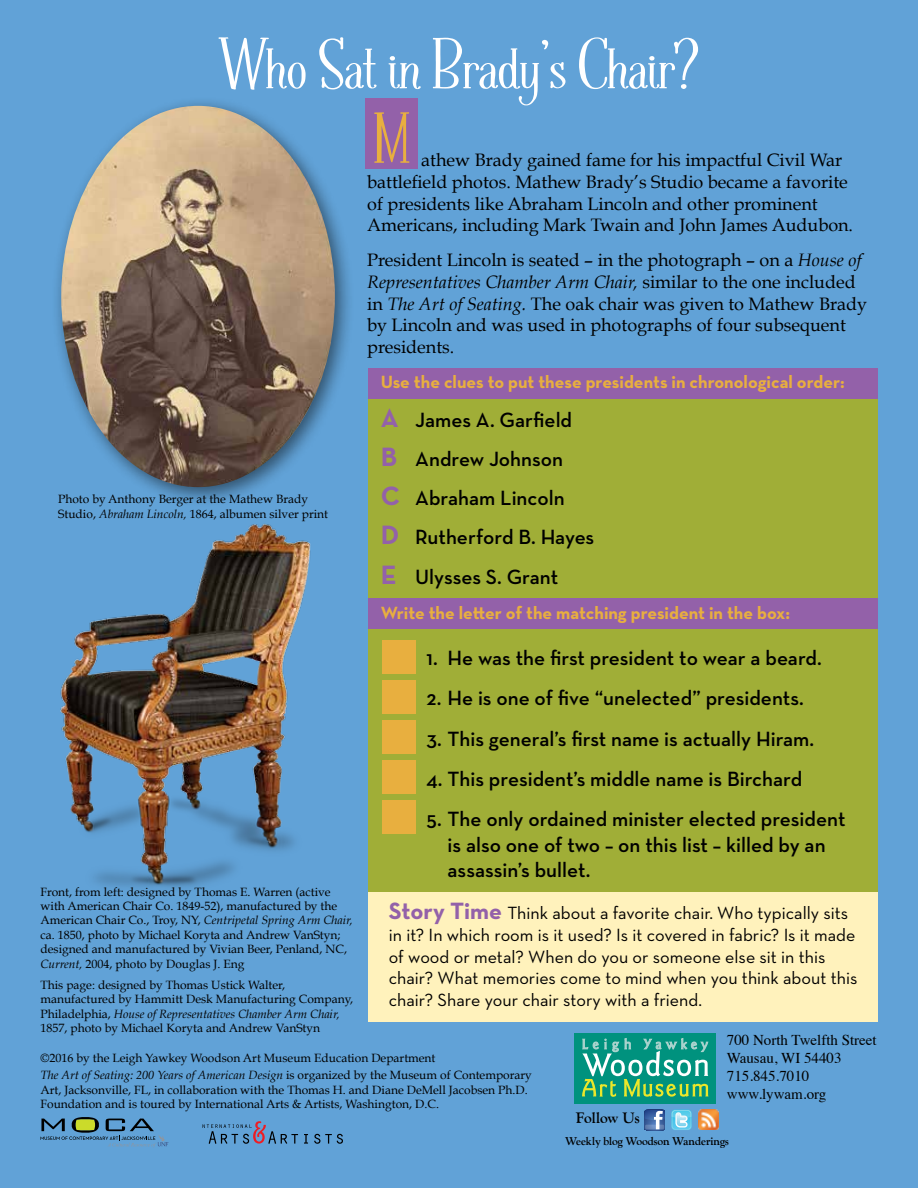
<style>
.page{position:relative;width:918px;height:1188px;background:#61a2d7}
.page>*{position:absolute;margin:0;border:0;box-sizing:border-box;transform-origin:0 0}
.t1{font:700 72px "Fratello Nick";color:#fff}
.t2{font:700 72px "Fratello Nick";color:#e8af3f}
.t3{font:600 21px/39.2px "Neutraface Text";color:#000}
.t4{font:18px/21.6px "Book Antiqua";color:#000}
.t5{font:18px/21.6px "Neutraface Text";color:#000}
.t6{font:700 18px "Neutraface Text";color:#e8af3f}
.t7{font:15px/18px "Times";color:#000}
.t8{font:700 15px "LTC Goudy Oldstyle";color:#000}
.t9{font:12px/14.4px "Book Antiqua";color:#000}
.t10{font:700 11.25px "LTC Goudy Oldstyle";letter-spacing:-.01em;color:#000}
.s1{font-style:italic}
.s2{font-weight:700;font-size:27px;color:#9361a9}
.s3{font-weight:700;font-size:24px;color:#9361a9}
</style>
<div class="page">
<div style="left:368px;top:892px;width:510px;height:130px;background:#fff2bc"></div>
<div style="left:368px;top:384px;width:510px;height:508px;background:#a0ae37"></div>
<div style="left:368px;top:598px;width:510px;height:31px;background:#9361a9"></div>
<div style="left:368px;top:368px;width:510px;height:31px;background:#9361a9"></div>
<div style="left:575px;top:1034px;width:141px;height:70px;background:#00927e"></div>
<svg style="left:582px;top:1038px;width:127px;height:59px"></svg>
<svg style="left:671px;top:1110px;width:21px;height:20px"></svg>
<svg style="left:645px;top:1110px;width:20px;height:20px"></svg>
<svg style="left:645px;top:1125px;width:19px;height:4px"></svg>
<img style="left:698px;top:1110px;width:20px;height:20px">
<div style="left:51px;top:95px;width:304px;height:412px;background:#000;opacity:.5"></div>
<img style="left:61px;top:106px;width:274px;height:381px">
<div style="left:382px;top:640px;width:33px;height:33px;background:#e8af3f"></div>
<div style="left:382px;top:680px;width:33px;height:33px;background:#e8af3f"></div>
<div style="left:382px;top:720px;width:33px;height:33px;background:#e8af3f"></div>
<div style="left:382px;top:760px;width:33px;height:33px;background:#e8af3f"></div>
<div style="left:382px;top:800px;width:33px;height:33px;background:#e8af3f"></div>
<img style="left:60px;top:523px;width:251px;height:365px">
<svg style="left:304px;top:1134px;width:4px;height:10px"></svg>
<svg style="left:314px;top:1134px;width:29px;height:10px"></svg>
<svg style="left:203px;top:1121px;width:95px;height:23px"></svg>
<svg style="left:40px;top:1117px;width:128px;height:31px"></svg>
<div style="left:365px;top:98px;width:53px;height:70px;background:#9361a9"></div>
<h1 class="t1" style="left:219px;top:21px;width:481px">Who Sat in Brady’s Chair?</h1>
<p class="t9" style="left:58px;top:492px;width:271px">Photo by Anthony Berger at the Mathew Brady<br>Studio, <span class="s1">Abraham Lincoln,</span> 1864, albumen silver print</p>
<h1 class="t2" style="left:373px;top:96px;width:39px">M</h1>
<h3 class="t4" style="left:367px;top:150px;width:487px;text-indent:54px">athew Brady gained fame for his impactful Civil War battlefield photos. Mathew Brady’s Studio became a favorite of presidents like Abraham Lincoln and other prominent Americans, including Mark Twain and John James Audubon.</h3>
<p class="t4" style="left:367px;top:249px;width:501px">President Lincoln is seated – in the photograph – on a <span class="s1">House of Representatives Chamber Arm Chair,</span> similar to the one included in <span class="s1">The Art of Seating.</span> The oak chair was given to Mathew Brady by Lincoln and was used in photographs of four subsequent presidents.</p>
<h3 class="t6" style="left:381px;top:370px;width:466px">Use the clues to put these presidents in chronological order:</h3>
<h2 class="t3" style="left:381px;top:400px;width:215px"><span class="s2">A</span> James A. Garfield<br><span class="s2">B</span> Andrew Johnson<br><span class="s2">C</span> Abraham Lincoln<br><span class="s2">D</span> Rutherford B. Hayes<br><span class="s2">E</span> Ulysses S. Grant</h2>
<h3 class="t6" style="left:381px;top:601px;width:411px">Write the letter of the matching president in the box:</h3>
<h2 class="t3" style="left:427px;top:638px;width:397px">1. He was the first president to wear a beard.</h2>
<h2 class="t3" style="left:427px;top:679px;width:379px">2. He is one of five “unelected” presidents.</h2>
<h2 class="t3" style="left:427px;top:719px;width:389px">3. This general’s first name is actually Hiram.</h2>
<h2 class="t3" style="left:427px;top:759px;width:377px">4. This president’s middle name is Birchard</h2>
<h2 class="t3" style="left:448px;top:806px;width:399px;line-height:25.2px;text-indent:-21px">5. The only ordained minister elected president is also one of two – on this list – killed by an assassin’s bullet.</h2>
<p class="t5" style="left:389px;top:902px;width:470px"><span class="s3">Story Time</span> Think about a favorite chair. Who typically sits in it? In which room is it used? Is it covered in fabric? Is it made of wood or metal? When do you or someone else sit in this chair? What memories come to mind when you think about this chair? Share your chair story with a friend.</p>
<p class="t9" style="left:40px;top:884px;width:314px">Front, from left: designed by Thomas E. Warren (active with American Chair Co. 1849-52), manufactured by the American Chair Co., Troy, NY, <span class="s1">Centripetal Spring Arm Chair, </span>ca. 1850, photo by Michael Koryta and Andrew VanStyn; designed and manufactured by Vivian Beer, Penland, NC, <span class="s1">Current,</span> 2004, photo by Douglas J. Eng</p>
<p class="t9" style="left:40px;top:977px;width:314px">This page: designed by Thomas Ustick Walter, manufactured by Hammitt Desk Manufacturing Company, Philadelphia, <span class="s1">House of Representatives Chamber Arm Chair, </span>1857, photo by Michael Koryta and Andrew VanStyn</p>
<p class="t7" style="left:727px;top:1029px;width:151px">700 North Twelfth Street<br>Wausau, WI 54403<br>715.845.7010 www.lywam.org</p>
<p class="t9" style="left:40px;top:1049px;width:493px;line-height:17.7px">©2016 by the Leigh Yawkey Woodson Art Museum Education Department<br><span class="s1">The Art of Seating: 200 Years of American Design</span> is organized by the Museum of Contemporary</p>
<p class="t9" style="left:40px;top:1082px;width:489px">Art, Jacksonville, FL, in collaboration with the Thomas H. and Diane DeMell Jacobsen Ph.D.<br>Foundation and is toured by International Arts &amp; Artists, Washington, D.C.</p>
<p class="t8" style="left:575px;top:1109px;width:66px">Follow Us</p>
<p class="t10" style="left:565px;top:1135px;width:165px">Weekly blog Woodson Wanderings</p>
</div>
